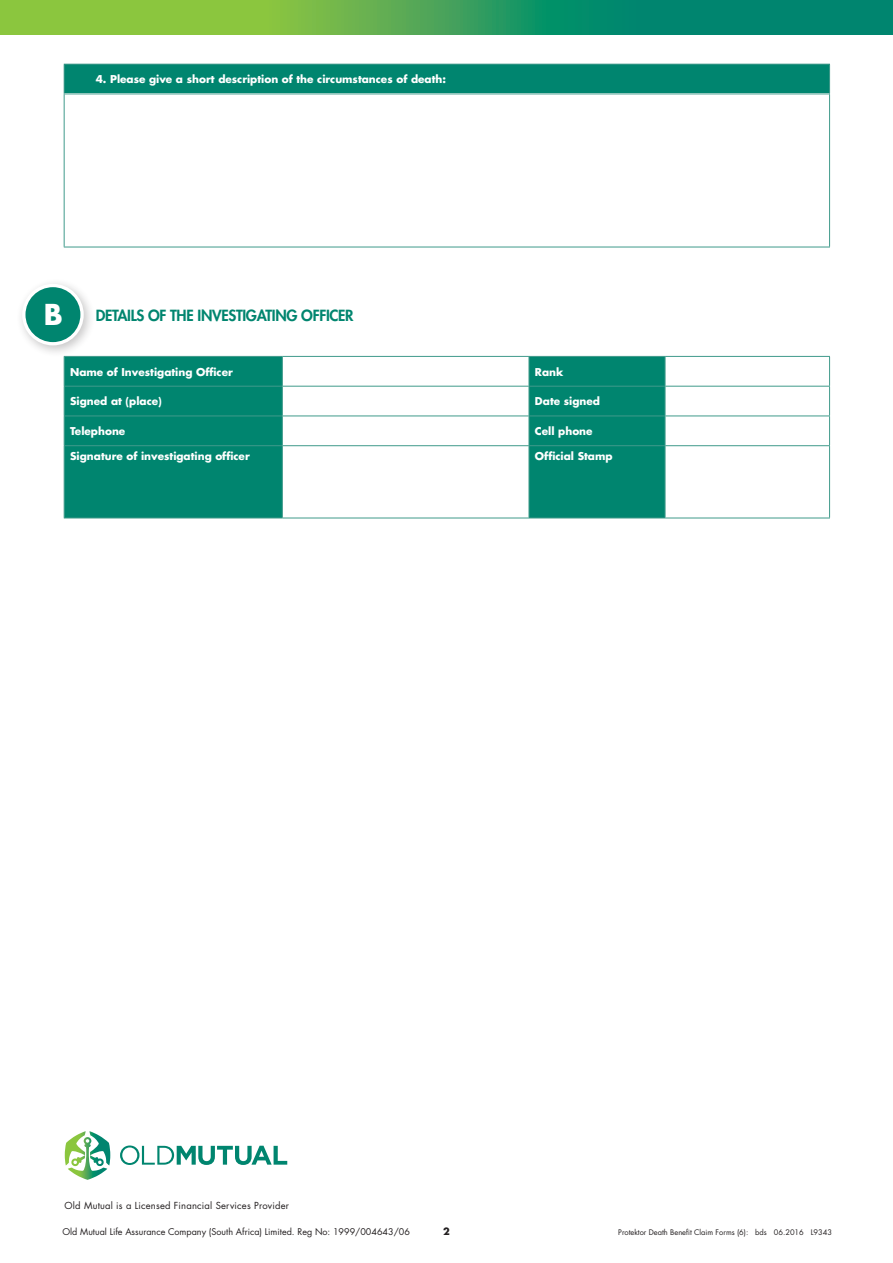
<style>
.page{position:relative;width:893px;height:1263px;background:#fff}
.page>*{position:absolute;margin:0;border:0;box-sizing:border-box;transform-origin:0 0}
.Heading{font:700 28.05px "Futura Std";color:#fff}
.Heading-2{font:800 15px "Futura Std";letter-spacing:-.02em;color:#00856f}
.form_copy{font:700 10.5px "Futura Std";color:#fff}
.t1{font:700 9.75px "Futura Std";color:#231f20}
.t2{font:9.45px "Futura Std";letter-spacing:.02em;color:#231f20}
.t3{font:9px "Futura Std";color:#231f20}
.t4{font:7.5px "Futura Std";color:#231f20}
</style>
<div class="page">
<svg style="left:65px;top:1131px;width:45px;height:49px"></svg>
<svg style="left:120px;top:1145px;width:167px;height:20px"></svg>
<svg style="left:0;top:0;width:893px;height:34px;background:#43a457"></svg>
<div style="left:16px;top:278px;width:80px;height:79px;background:#231f20;opacity:.25"></div>
<div style="left:24px;top:285px;width:58px;height:59px;background:#00856f;border-radius:50%"></div>
<div style="left:22px;top:284px;width:62px;height:61px;border:3px solid #fff;border-radius:50%"></div>
<svg style="left:65px;top:357px;width:600px;height:161px;fill:#00856f"></svg>
<hr style="left:64px;top:356px;width:218px;height:1px;background:#409a8b">
<hr style="left:282px;top:356px;width:247px;height:1px;background:#409a8b">
<hr style="left:529px;top:356px;width:136px;height:1px;background:#409a8b">
<hr style="left:665px;top:356px;width:165px;height:1px;background:#409a8b">
<hr style="left:64px;top:386px;width:218px;height:1px;background:#409a8b">
<hr style="left:282px;top:386px;width:247px;height:1px;background:#409a8b">
<hr style="left:529px;top:386px;width:136px;height:1px;background:#409a8b">
<hr style="left:665px;top:386px;width:165px;height:1px;background:#409a8b">
<hr style="left:64px;top:416px;width:218px;height:1px;background:#409a8b">
<svg style="left:64px;top:357px;width:1px;height:88px"></svg>
<hr style="left:282px;top:416px;width:247px;height:1px;background:#409a8b">
<svg style="left:282px;top:357px;width:1px;height:88px"></svg>
<hr style="left:529px;top:416px;width:136px;height:1px;background:#409a8b">
<svg style="left:529px;top:357px;width:1px;height:88px"></svg>
<hr style="left:665px;top:416px;width:165px;height:1px;background:#409a8b">
<svg style="left:665px;top:357px;width:1px;height:88px"></svg>
<svg style="left:829px;top:357px;width:1px;height:88px"></svg>
<hr style="left:64px;top:445px;width:218px;height:1px;background:#409a8b">
<hr style="left:64px;top:446px;width:1px;height:72px;background:#409a8b">
<hr style="left:282px;top:445px;width:247px;height:1px;background:#409a8b">
<hr style="left:282px;top:446px;width:1px;height:72px;background:#409a8b">
<hr style="left:529px;top:445px;width:136px;height:1px;background:#409a8b">
<hr style="left:529px;top:446px;width:1px;height:72px;background:#409a8b">
<hr style="left:665px;top:445px;width:165px;height:1px;background:#409a8b">
<hr style="left:665px;top:446px;width:1px;height:72px;background:#409a8b">
<hr style="left:829px;top:446px;width:1px;height:72px;background:#409a8b">
<hr style="left:64px;top:518px;width:218px;height:1px;background:#409a8b">
<hr style="left:282px;top:518px;width:247px;height:1px;background:#409a8b">
<hr style="left:529px;top:518px;width:136px;height:1px;background:#409a8b">
<hr style="left:665px;top:518px;width:165px;height:1px;background:#409a8b">
<div style="left:64px;top:64px;width:766px;height:30px;background:#00856f"></div>
<hr style="left:64px;top:64px;width:766px;height:1px;background:#409a8b">
<svg style="left:64px;top:65px;width:1px;height:29px"></svg>
<svg style="left:829px;top:65px;width:1px;height:29px"></svg>
<hr style="left:64px;top:94px;width:766px;height:1px;background:#409a8b">
<hr style="left:64px;top:94px;width:1px;height:153px;background:#409a8b">
<hr style="left:829px;top:94px;width:1px;height:153px;background:#409a8b">
<hr style="left:64px;top:247px;width:766px;height:1px;background:#409a8b">
<p class="form_copy" style="left:96px;top:72px;width:352px">4. Please give a short description of the circumstances of death:</p>
<p class="Heading" style="left:44px;top:296px;width:20px">B</p>
<p class="Heading-2" style="left:96px;top:306px;width:259px">DETAILS OF THE INVESTIGATING OFFICER</p>
<p class="form_copy" style="left:70px;top:365px;width:164px">Name of Investigating Officer</p>
<p class="form_copy" style="left:535px;top:365px;width:30px">Rank</p>
<p class="form_copy" style="left:70px;top:394px;width:93px">Signed at (place)</p>
<p class="form_copy" style="left:535px;top:394px;width:67px">Date signed</p>
<p class="form_copy" style="left:70px;top:424px;width:57px">Telephone</p>
<p class="form_copy" style="left:535px;top:424px;width:59px">Cell phone</p>
<p class="form_copy" style="left:70px;top:449px;width:181px">Signature of investigating officer</p>
<p class="form_copy" style="left:535px;top:449px;width:79px">Official Stamp</p>
<p class="t2" style="left:65px;top:1200px;width:226px">Old Mutual is a Licensed Financial Services Provider</p>
<p class="t3" style="left:63px;top:1226px;width:349px">Old Mutual Life Assurance Company (South Africa) Limited. Reg No: 1999/004643/06</p>
<p class="t1" style="left:443px;top:1225px;width:8px">2</p>
<p class="t4" style="left:618px;top:1227px;width:215px">Protektor Death Benefit Claim Forms (6): bds 06.2016 L9343</p>
</div>
